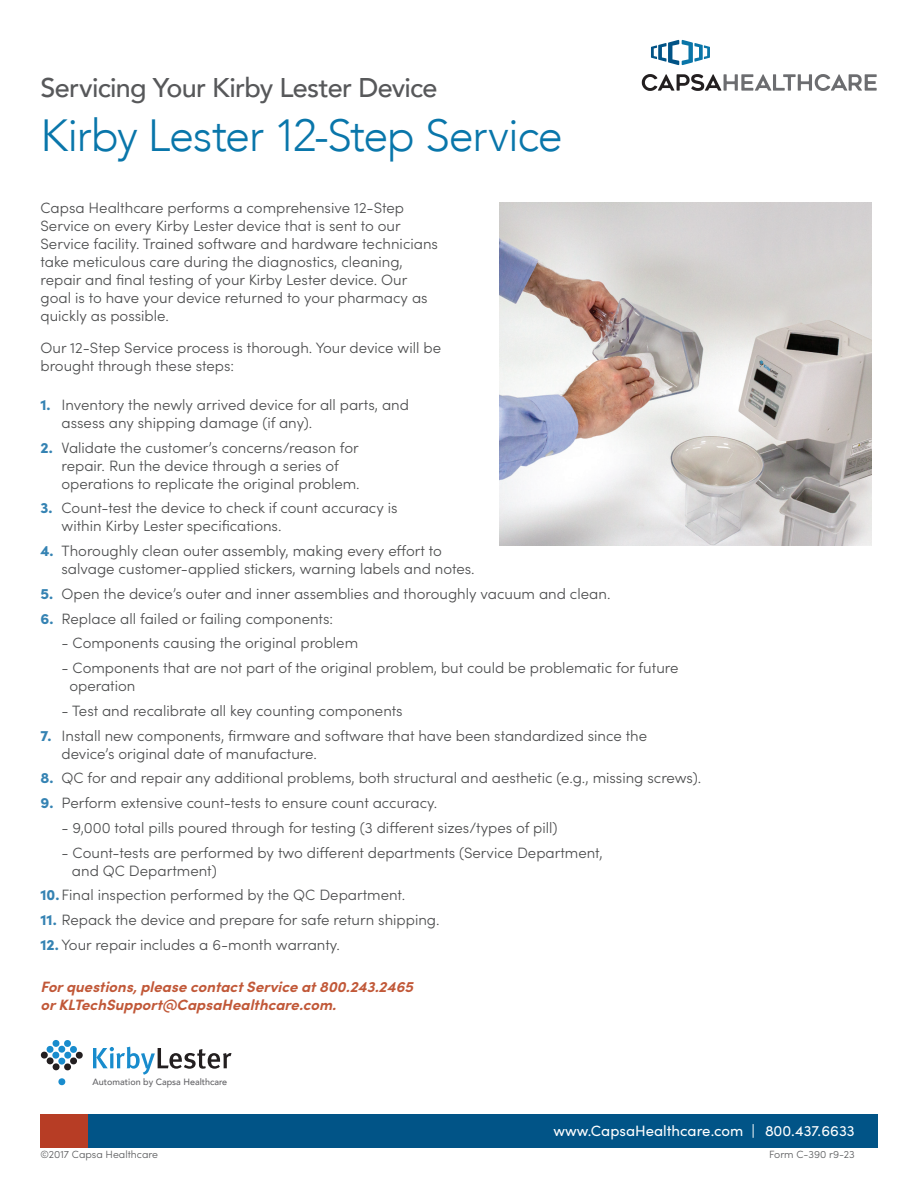
<style>
.page{position:relative;width:918px;height:1188px;background:#fff}
.page>*{position:absolute;margin:0;border:0;box-sizing:border-box;transform-origin:0 0}
.t1{font:300 45px "Avenir";letter-spacing:-.025em;color:#0976aa}
.t2{font:500 27px "Avenir";letter-spacing:-.025em;color:#57585a}
.t3{font:300 15px/18px "Sofia Pro";color:#4b4c4d}
.t4{font:italic 700 15px/18px "Sofia Pro";color:#c15838}
.t5{font:15px "Sofia Pro";color:#fff}
.t6{font:300 10.5px "Sofia Pro";color:#57585a}
.t7{font:500 9.15px "Avenir";color:#636366}
.s1{font-weight:900;color:#3583b3}
</style>
<div class="page">
<div style="left:88px;top:1114px;width:790px;height:34px;background:#015487"></div>
<div style="left:40px;top:1114px;width:48px;height:34px;background:#b73d25"></div>
<svg style="left:642px;top:74px;width:235px;height:17px"></svg>
<svg style="left:651px;top:40px;width:59px;height:25px"></svg>
<img style="left:499px;top:202px;width:372px;height:344px">
<svg style="left:93px;top:1047px;width:139px;height:28px"></svg>
<svg style="left:41px;top:1040px;width:42px;height:31px"></svg>
<svg style="left:58px;top:1078px;width:8px;height:8px"></svg>
<h2 class="t2" style="left:40px;top:64px;width:399px">Servicing Your Kirby Lester Device</h2>
<h1 class="t1" style="left:40px;top:109px;width:524px">Kirby Lester 12-Step Service</h1>
<p class="t3" style="left:40px;top:198px;width:399px">Capsa Healthcare performs a comprehensive 12-Step Service on every Kirby Lester device that is sent to our Service facility. Trained software and hardware technicians take meticulous care during the diagnostics, cleaning, repair and final testing of your Kirby Lester device. Our goal is to have your device returned to your pharmacy as quickly as possible.</p>
<p class="t3" style="left:40px;top:338px;width:402px">Our 12-Step Service process is thorough. Your device will be brought through these steps:</p>
<p class="t3" style="left:62px;top:395px;width:349px;text-indent:-21px"><span class="s1">1.</span> Inventory the newly arrived device for all parts, and assess any shipping damage (if any).</p>
<p class="t3" style="left:62px;top:438px;width:300px;text-indent:-21px"><span class="s1">2.</span> Validate the customer’s concerns/reason for repair. Run the device through a series of operations to replicate the original problem.</p>
<p class="t3" style="left:62px;top:498px;width:338px;text-indent:-21px"><span class="s1">3.</span> Count-test the device to check if count accuracy is within Kirby Lester specifications.</p>
<p class="t3" style="left:62px;top:541px;width:415px;text-indent:-21px"><span class="s1">4.</span> Thoroughly clean outer assembly, making every effort to salvage customer-applied stickers, warning labels and notes.</p>
<p class="t3" style="left:40px;top:584px;width:572px"><span class="s1">5.</span> Open the device’s outer and inner assemblies and thoroughly vacuum and clean.</p>
<p class="t3" style="left:40px;top:609px;width:294px"><span class="s1">6.</span> Replace all failed or failing components:</p>
<p class="t3" style="left:62px;top:633px;width:298px">- Components causing the original problem</p>
<p class="t3" style="left:69px;top:658px;width:611px;text-indent:-8px">- Components that are not part of the original problem, but could be problematic for future operation</p>
<p class="t3" style="left:62px;top:701px;width:343px">- Test and recalibrate all key counting components</p>
<p class="t3" style="left:62px;top:726px;width:587px;text-indent:-21px"><span class="s1">7.</span> Install new components, firmware and software that have been standardized since the device’s original date of manufacture.</p>
<p class="t3" style="left:41px;top:768px;width:662px"><span class="s1">8.</span> QC for and repair any additional problems, both structural and aesthetic (e.g., missing screws).</p>
<p class="t3" style="left:41px;top:793px;width:398px"><span class="s1">9.</span> Perform extensive count-tests to ensure count accuracy.</p>
<p class="t3" style="left:62px;top:818px;width:498px">- 9,000 total pills poured through for testing (3 different sizes/types of pill)</p>
<p class="t3" style="left:72px;top:843px;width:532px;text-indent:-10px">- Count-tests are performed by two different departments (Service Department, and QC Department)</p>
<p class="t3" style="left:41px;top:885px;width:366px"><span class="s1">10.</span> Final inspection performed by the QC Department.</p>
<p class="t3" style="left:41px;top:910px;width:401px"><span class="s1">11.</span> Repack the device and prepare for safe return shipping.</p>
<p class="t3" style="left:41px;top:935px;width:301px"><span class="s1">12.</span> Your repair includes a 6-month warranty.</p>
<p class="t4" style="left:41px;top:976px;width:374px">For questions, please contact Service at 800.243.2465 or KLTechSupport@CapsaHealthcare.com.</p>
<p class="t7" style="left:93px;top:1074px;width:136px">Automation by Capsa Healthcare</p>
<p class="t6" style="left:40px;top:1147px;width:119px">©2017 Capsa Healthcare</p>
<p class="t5" style="left:554px;top:1119px;width:303px">www.CapsaHealthcare.com | 800.437.6633</p>
<p class="t6" style="left:769px;top:1147px;width:87px">Form C-390 r9-23</p>
</div>
